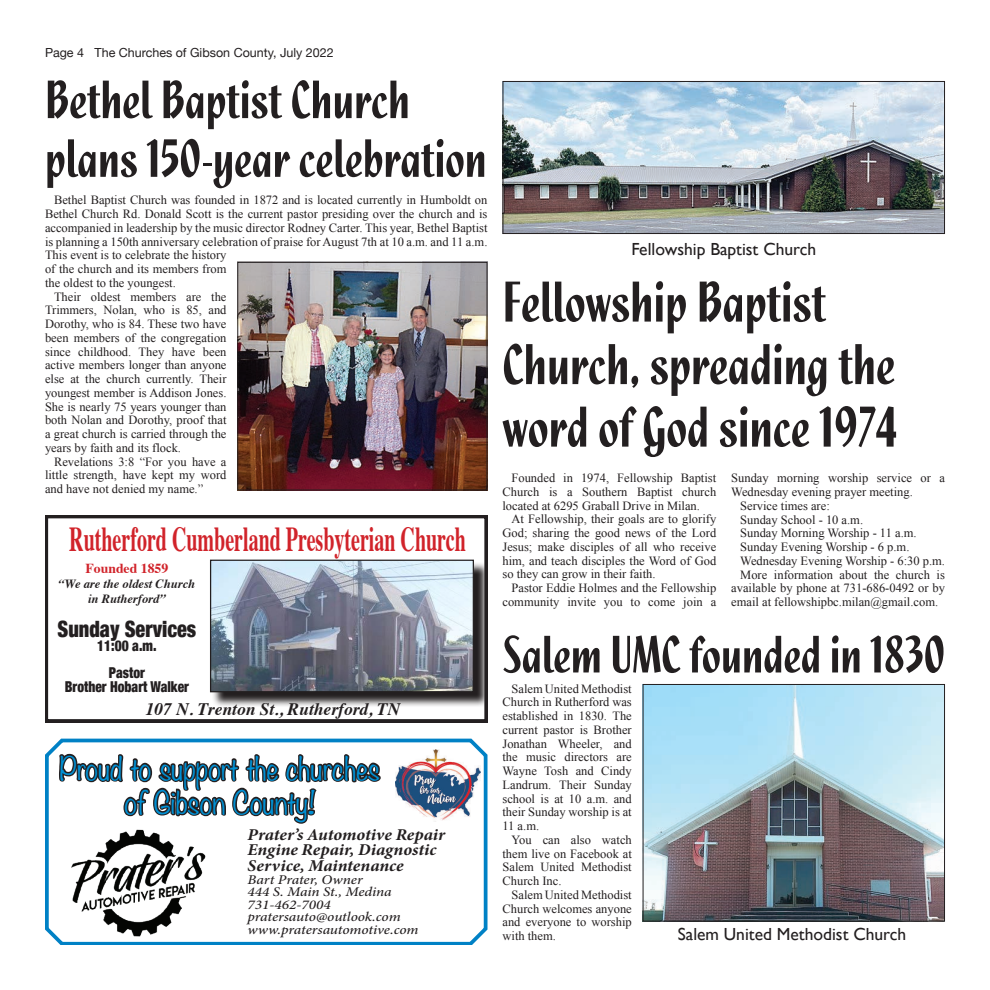
<style>
.page{position:relative;width:990px;height:990px;background:#fff}
.page>*{position:absolute;margin:0;border:0;box-sizing:border-box;transform-origin:0 0}
.t1{font:60px/62.5px "Quixley Let Plain";color:#231f20}
.t2{font:56.25px/58.8px "Quixley Let Plain";color:#231f20}
.t3{font:55px "Quixley Let Plain";color:#231f20}
.t4{font:700 35px "Times";color:#d1232a;scale:.57 1}
.t5{font:300 28.25px/34px "Noteworthy";color:#0091d5;text-align:center}
.t6{font:900 condensed 22.5px "Helvetica Neue";color:#231f20;scale:.9 1}
.t7{font:17.5px "Gill Sans";color:#231f20}
.t8{font:italic 700 17.5px "Times";color:#231f20}
.t9{font:italic 700 condensed 16.75px/15.5px "Minion Pro";letter-spacing:-.005em;color:#231f20;scale:1.14 1}
.t10{font:900 condensed 15px/27.5px "Helvetica Neue";color:#231f20;text-align:center;scale:.9 1}
.t11{font:700 13.75px "Times";color:#d1232a}
.t12{font:italic 500 13.38px/12.5px "Minion Pro";letter-spacing:-.005em;color:#231f20;scale:1.14 1}
.t13{font:12.5px/13.8px "Times New Roman";color:#231f20;text-align:justify}
.t14{font:12.5px "Helvetica Neue";color:#231f20}
.t15{font:italic 700 12.5px/15px "Times";color:#231f20;text-align:center}
</style>
<div class="page">
<svg style="left:45px;top:738px;width:443px;height:207px"></svg>
<svg style="left:45px;top:515px;width:443px;height:207px"></svg>
<svg style="left:212px;top:562px;width:276px;height:146px;background:#706e6e"></svg>
<img style="left:212px;top:562px;width:260px;height:128px">
<div style="left:210px;top:560px;width:264px;height:132px;border:1px solid #231f20"></div>
<img style="left:504px;top:83px;width:439px;height:149px">
<div style="left:502px;top:81px;width:443px;height:153px;border:1px solid #231f20"></div>
<img style="left:645px;top:686px;width:298px;height:234px">
<div style="left:643px;top:684px;width:302px;height:238px;border:1px solid #231f20"></div>
<img style="left:239px;top:264px;width:247px;height:224px">
<div style="left:237px;top:262px;width:251px;height:228px;border:1px solid #231f20"></div>
<p class="t14" style="left:45px;top:45px;width:290px">Page 4 The Churches of Gibson County, July 2022</p>
<h2 class="t2" style="left:45px;top:70px;width:443px">Bethel Baptist Church plans 150-year celebration</h2>
<p class="t13" style="left:54px;top:193px;width:435px">Bethel Baptist Church was founded in 1872 and is located currently in Humboldt on</p>
<p class="t13" style="left:45px;top:207px;width:444px">Bethel Church Rd. Donald Scott is the current pastor presiding over the church and is</p>
<p class="t13" style="left:45px;top:221px;width:444px">accompanied in leadership by the music director Rodney Carter. This year, Bethel Baptist</p>
<p class="t13" style="left:45px;top:234px;width:444px">is planning a 150th anniversary celebration of praise for August 7th at 10 a.m. and 11 a.m.</p>
<p class="t13" style="left:45px;top:248px;width:183px">This event is to celebrate the history</p>
<p class="t13" style="left:45px;top:262px;width:183px">of the church and its members from</p>
<p class="t13" style="left:45px;top:276px;width:132px">the oldest to the youngest.</p>
<p class="t13" style="left:54px;top:289px;width:174px">Their oldest members are the</p>
<p class="t13" style="left:45px;top:303px;width:183px">Trimmers, Nolan, who is 85, and</p>
<p class="t13" style="left:45px;top:317px;width:183px">Dorothy, who is 84. These two have</p>
<p class="t13" style="left:45px;top:331px;width:183px">been members of the congregation</p>
<p class="t13" style="left:45px;top:344px;width:183px">since childhood. They have been</p>
<p class="t13" style="left:45px;top:358px;width:183px">active members longer than anyone</p>
<p class="t13" style="left:45px;top:372px;width:183px">else at the church currently. Their</p>
<p class="t13" style="left:45px;top:386px;width:183px">youngest member is Addison Jones.</p>
<p class="t13" style="left:45px;top:399px;width:183px">She is nearly 75 years younger than</p>
<p class="t13" style="left:45px;top:413px;width:183px">both Nolan and Dorothy, proof that</p>
<p class="t13" style="left:45px;top:427px;width:183px">a great church is carried through the</p>
<p class="t13" style="left:45px;top:441px;width:138px">years by faith and its flock.</p>
<p class="t13" style="left:54px;top:454px;width:174px">Revelations 3:8 “For you have a</p>
<p class="t13" style="left:45px;top:468px;width:183px">little strength, have kept my word</p>
<p class="t13" style="left:45px;top:482px;width:160px">and have not denied my name.”</p>
<h3 class="t4" style="left:69px;top:505px;width:697px">Rutherford Cumberland Presbyterian Church</h3>
<p class="t11" style="left:85px;top:556px;width:84px">Founded 1859</p>
<p class="t15" style="left:59px;top:576px;width:138px">“We are the oldest Church in Rutherford”</p>
<h3 class="t6" style="left:58px;top:610px;width:156px">Sunday Services</h3>
<p class="t10" style="left:97px;top:631px;width:67px">11:00 a.m.<br>Pastor</p>
<p class="t10" style="left:65px;top:672px;width:139px">Brother Hobart Walker</p>
<h3 class="t8" style="left:146px;top:693px;width:256px">107 N. Trenton St., Rutherford, TN</h3>
<h3 class="t5" style="left:59px;top:751px;width:322px">Proud to support the churches of Gibson County!</h3>
<h3 class="t9" style="left:248px;top:827px;width:175px">Prater’s Automotive Repair<br>Engine Repair, Diagnostic<br>Service, Maintenance</h3>
<p class="t12" style="left:248px;top:873px;width:152px">Bart Prater, Owner<br>444 S. Main St., Medina<br>731-462-7004 pratersauto@outlook.com www.pratersautomotive.com</p>
<h3 class="t7" style="left:631px;top:239px;width:186px">Fellowship Baptist Church</h3>
<h1 class="t1" style="left:502px;top:270px;width:396px">Fellowship Baptist<br>Church, spreading the word of God since 1974</h1>
<p class="t13" style="left:731px;top:471px;width:215px">Sunday morning worship service or a</p>
<p class="t13" style="left:731px;top:485px;width:183px">Wednesday evening prayer meeting.</p>
<p class="t13" style="left:740px;top:499px;width:91px">Service times are:</p>
<p class="t13" style="left:740px;top:512px;width:124px">Sunday School - 10 a.m.</p>
<p class="t13" style="left:740px;top:526px;width:178px">Sunday Morning Worship - 11 a.m.</p>
<p class="t13" style="left:740px;top:540px;width:171px">Sunday Evening Worship - 6 p.m.</p>
<p class="t13" style="left:740px;top:554px;width:206px">Wednesday Evening Worship - 6:30 p.m.</p>
<p class="t13" style="left:740px;top:567px;width:206px">More information about the church is</p>
<p class="t13" style="left:731px;top:581px;width:215px">available by phone at 731-686-0492 or by</p>
<p class="t13" style="left:731px;top:595px;width:208px">email at fellowshipbc.milan@gmail.com.</p>
<p class="t13" style="left:502px;top:471px;width:215px;text-indent:9px">Founded in 1974, Fellowship Baptist Church is a Southern Baptist church located at 6295 Graball Drive in Milan.</p>
<p class="t13" style="left:502px;top:512px;width:215px;text-indent:9px">At Fellowship, their goals are to glorify God; sharing the good news of the Lord Jesus; make disciples of all who receive him, and teach disciples the Word of God so they can grow in their faith.</p>
<p class="t13" style="left:502px;top:581px;width:215px;text-align:right">Pastor Eddie Holmes and the Fellowship community invite you to come join a</p>
<h3 class="t3" style="left:502px;top:625px;width:444px">Salem UMC founded in 1830</h3>
<p class="t13" style="left:502px;top:681px;width:131px;text-indent:9px">Salem United Methodist Church in Rutherford was established in 1830. The current pastor is Brother Jonathan Wheeler, and the music directors are Wayne Tosh and Cindy Landrum. Their Sunday school is at 10 a.m. and their Sunday worship is at 11 a.m.</p>
<p class="t13" style="left:502px;top:833px;width:131px;text-indent:9px">You can also watch them live on Facebook at Salem United Methodist Church Inc.</p>
<p class="t13" style="left:502px;top:888px;width:131px;text-indent:9px">Salem United Methodist Church welcomes anyone and everyone to worship with them.</p>
<h3 class="t7" style="left:678px;top:924px;width:230px">Salem United Methodist Church</h3>
</div>
